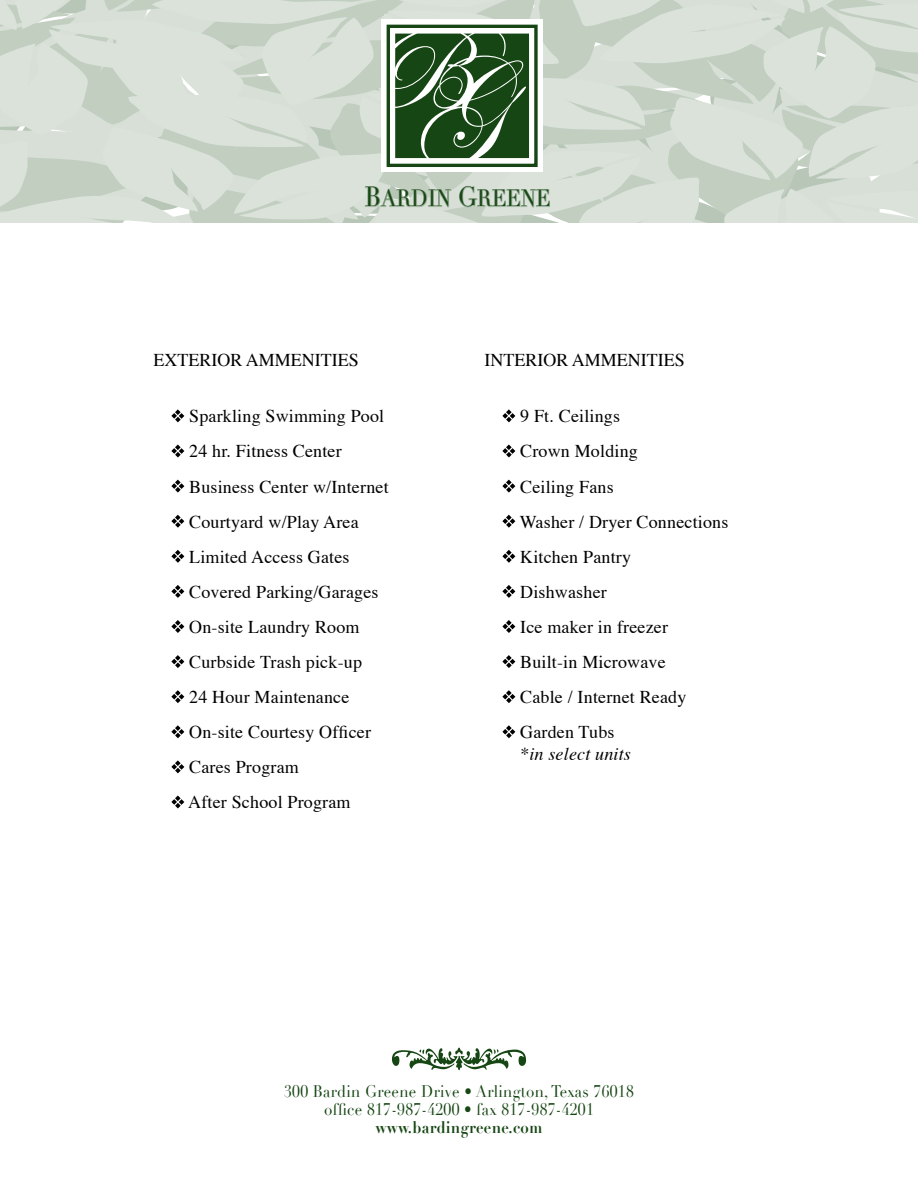
<style>
.page{position:relative;width:918px;height:1188px;background:#fff}
.page>*{position:absolute;margin:0;border:0;box-sizing:border-box;transform-origin:0 0}
.t1{font:22.95px "Didot";color:#164613;scale:.9 1}
.t2{font:18px/35.1px "Times";letter-spacing:.01em;color:#000}
.t3{font:italic 18px "Times";letter-spacing:.01em;color:#000}
.t4{font:16.5px/18px "Didot";letter-spacing:.02em;color:#164613;text-align:center;scale:.91 1}
.t5{font:700 16.5px "Didot";letter-spacing:.02em;color:#164613;scale:.91 1}
.s1{font-size:27px}
</style>
<div class="page">
<svg style="left:171px;top:409px;width:13px;height:13px"></svg>
<svg style="left:171px;top:445px;width:13px;height:12px"></svg>
<svg style="left:171px;top:480px;width:13px;height:13px"></svg>
<svg style="left:171px;top:515px;width:13px;height:13px"></svg>
<svg style="left:171px;top:550px;width:13px;height:13px"></svg>
<svg style="left:171px;top:585px;width:13px;height:13px"></svg>
<svg style="left:171px;top:620px;width:13px;height:13px"></svg>
<svg style="left:171px;top:655px;width:13px;height:13px"></svg>
<svg style="left:171px;top:690px;width:13px;height:13px"></svg>
<svg style="left:171px;top:725px;width:13px;height:13px"></svg>
<svg style="left:171px;top:760px;width:13px;height:13px"></svg>
<svg style="left:171px;top:796px;width:13px;height:12px"></svg>
<svg style="left:502px;top:409px;width:13px;height:13px"></svg>
<svg style="left:502px;top:445px;width:13px;height:12px"></svg>
<svg style="left:502px;top:480px;width:13px;height:13px"></svg>
<svg style="left:502px;top:515px;width:13px;height:13px"></svg>
<svg style="left:502px;top:550px;width:13px;height:13px"></svg>
<svg style="left:502px;top:585px;width:13px;height:13px"></svg>
<svg style="left:502px;top:620px;width:13px;height:13px"></svg>
<svg style="left:502px;top:655px;width:13px;height:13px"></svg>
<svg style="left:502px;top:690px;width:13px;height:13px"></svg>
<svg style="left:502px;top:725px;width:13px;height:13px"></svg>
<svg style="left:0;top:1px;width:918px;height:222px;background:#c7d3c7"></svg>
<div style="left:387px;top:25px;width:151px;height:142px;border:3px solid #164613"></div>
<svg style="left:392px;top:1048px;width:134px;height:22px"></svg>
<p class="t1" style="left:365px;top:185px;width:208px"><span class="s1">B</span>ardin <span class="s1">G</span>reene</p>
<p class="t2" style="left:153px;top:341px;width:207px">exterior ammenities</p>
<p class="t2" style="left:188px;top:397px;width:202px">Sparkling Swimming Pool<br>24 hr. Fitness Center<br>Business Center w/Internet<br>Courtyard w/Play Area<br>Limited Access Gates<br>Covered Parking/Garages<br>On-site Laundry Room<br>Curbside Trash pick-up<br>24 Hour Maintenance<br>On-site Courtesy Officer<br>Cares Program<br>After School Program</p>
<p class="t2" style="left:484px;top:341px;width:202px">interior ammenities</p>
<p class="t2" style="left:520px;top:397px;width:210px">9 Ft. Ceilings<br>Crown Molding<br>Ceiling Fans<br>Washer / Dryer Connections<br>Kitchen Pantry<br>Dishwasher<br>Ice maker in freezer<br>Built-in Microwave<br>Cable / Internet Ready<br>Garden Tubs</p>
<p class="t3" style="left:520px;top:738px;width:112px">*in select units</p>
<p class="t4" style="left:284px;top:1083px;width:386px">300 Bardin Greene Drive • Arlington, Texas 76018 office 817-987-4200 • fax 817-987-4201</p>
<p class="t5" style="left:375px;top:1117px;width:185px">www.bardingreene.com</p>
</div>
